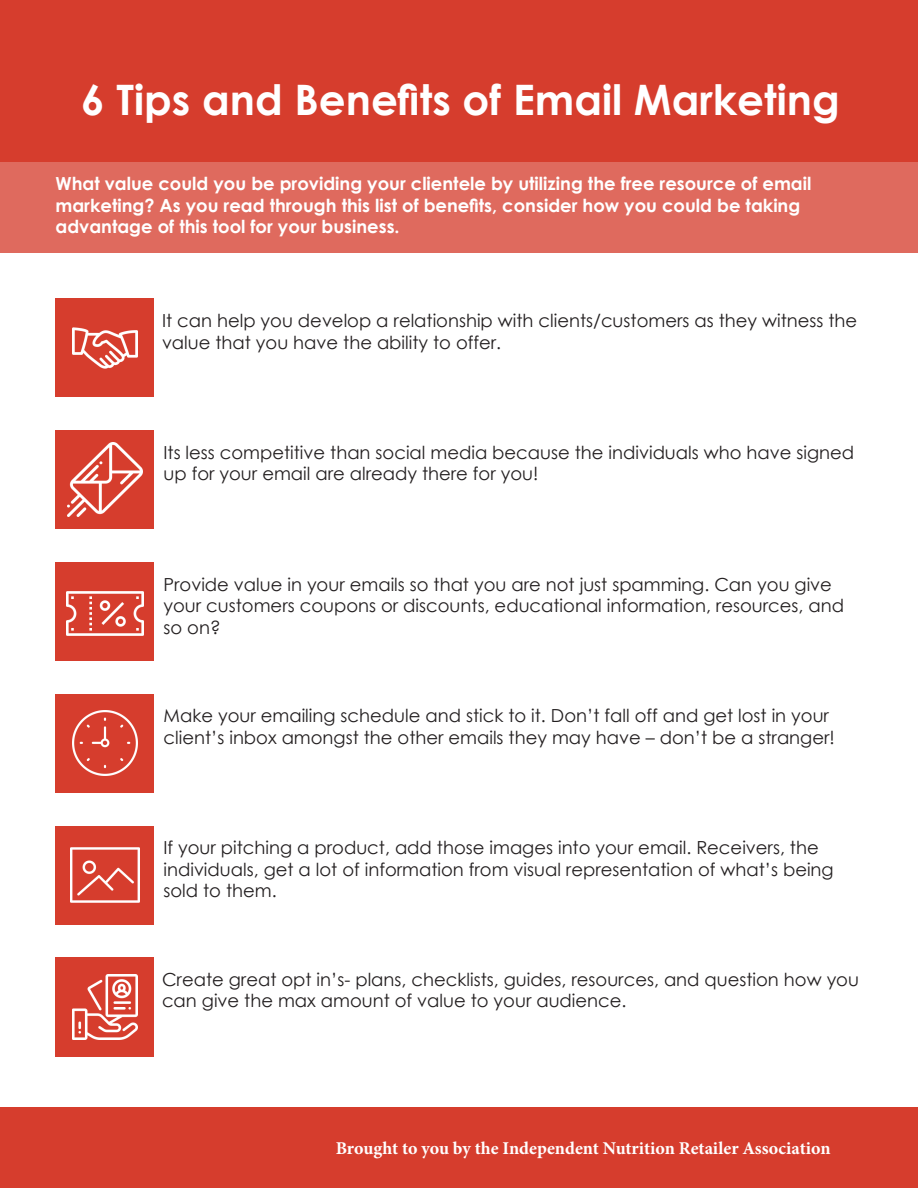
<style>
.page{position:relative;width:918px;height:1188px;background:#fff}
.page>*{position:absolute;margin:0;border:0;box-sizing:border-box;transform-origin:0 0}
.t1{font:700 42px "Century Gothic";color:#fff}
.t2{font:18px/21.6px "Century Gothic";color:#231f20}
.t3{font:700 18px/21.6px "Century Gothic";color:#fff}
.t4{font:700 18px "Minion Pro";letter-spacing:-.005em;color:#fff}
</style>
<div class="page">
<div style="left:56px;top:298px;width:98px;height:100px;background:#d63d2d"></div>
<div style="left:56px;top:430px;width:98px;height:99px;background:#d63d2d"></div>
<div style="left:56px;top:562px;width:98px;height:99px;background:#d63d2d"></div>
<div style="left:56px;top:694px;width:98px;height:99px;background:#d63d2d"></div>
<div style="left:56px;top:826px;width:98px;height:99px;background:#d63d2d"></div>
<div style="left:56px;top:957px;width:98px;height:99px;background:#d63d2d"></div>
<div style="left:0;top:1107px;width:918px;height:81px;background:#d63d2d"></div>
<div style="left:0;top:0;width:918px;height:162px;background:#d63d2d"></div>
<div style="left:0;top:162px;width:918px;height:90px;background:#df6a5e"></div>
<img style="left:72px;top:327px;width:66px;height:42px">
<img style="left:66px;top:591px;width:78px;height:45px">
<img style="left:72px;top:711px;width:66px;height:65px">
<img style="left:71px;top:847px;width:68px;height:56px">
<img style="left:72px;top:974px;width:66px;height:65px">
<img style="left:68px;top:443px;width:74px;height:74px">
<p class="t1" style="left:81px;top:68px;width:760px">6 Tips and Benefits of Email Marketing</p>
<p class="t3" style="left:56px;top:172px;width:757px">What value could you be providing your clientele by utilizing the free resource of email marketing? As you read through this list of benefits, consider how you could be taking advantage of this tool for your business.</p>
<p class="t2" style="left:162px;top:309px;width:697px">It can help you develop a relationship with clients/customers as they witness the value that you have the ability to offer.</p>
<p class="t2" style="left:164px;top:441px;width:692px">Its less competitive than social media because the individuals who have signed up for your email are already there for you!</p>
<p class="t2" style="left:164px;top:573px;width:682px">Provide value in your emails so that you are not just spamming. Can you give your customers coupons or discounts, educational information, resources, and so on?</p>
<p class="t2" style="left:164px;top:705px;width:673px">Make your emailing schedule and stick to it. Don’t fall off and get lost in your client’s inbox amongst the other emails they may have – don’t be a stranger!</p>
<p class="t2" style="left:164px;top:836px;width:672px">If your pitching a product, add those images into your email. Receivers, the individuals, get a lot of information from visual representation of what’s being sold to them.</p>
<p class="t2" style="left:162px;top:968px;width:699px">Create great opt in’s- plans, checklists, guides, resources, and question how you can give the max amount of value to your audience.</p>
<p class="t4" style="left:336px;top:1136px;width:496px">Brought to you by the Independent Nutrition Retailer Association</p>
</div>
